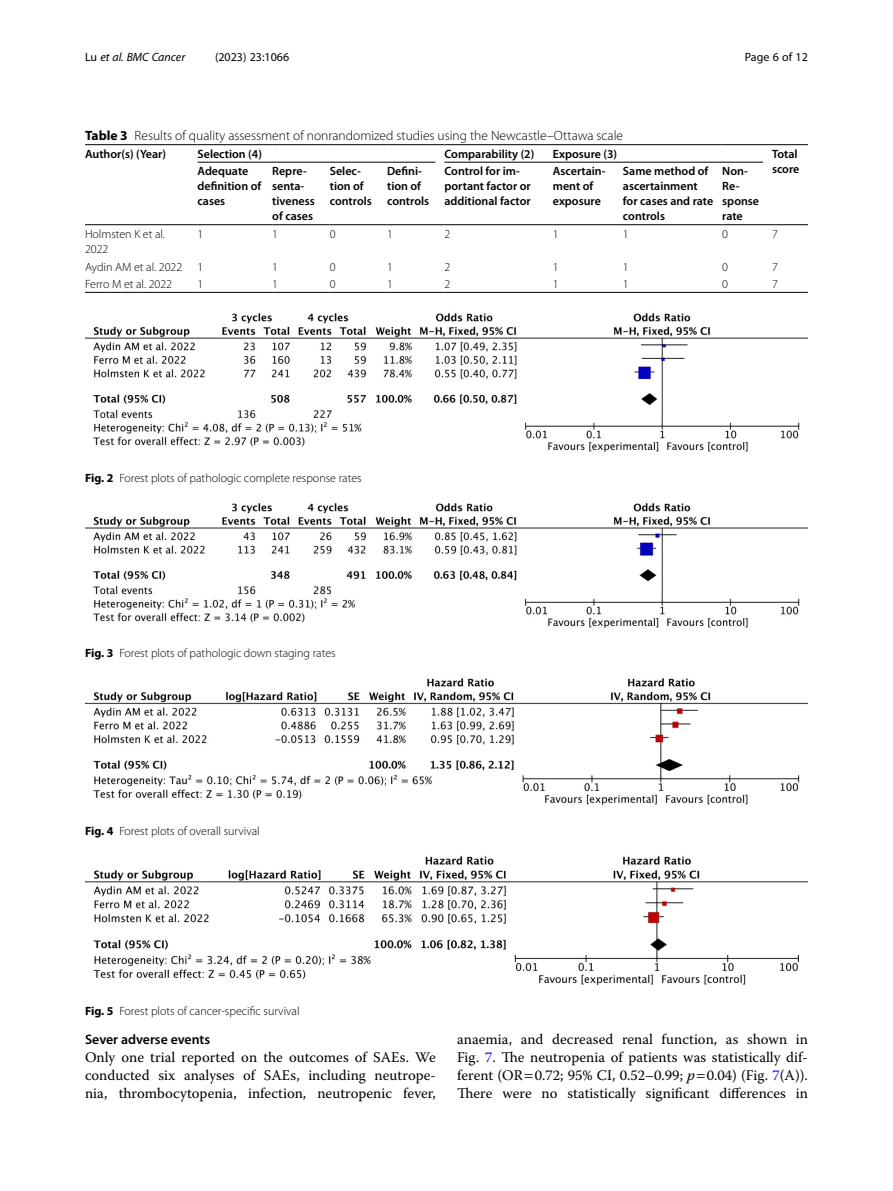
<style>
.page{position:relative;width:893px;height:1191px;background:#fff}
.page>*{position:absolute;margin:0;border:0;box-sizing:border-box;transform-origin:0 0}
.Body_Text{font:14.7px/18px "Warnock Pro";color:#000;text-align:justify}
.Head_2{font:600 13.8px "Myriad Pro";color:#000}
.Table_Caption{font:300 13.5px "Myriad Pro";color:#000}
.Table_Head{font:600 12px/15px "Myriad Pro";color:#000}
.Figure_Caption{font:300 12px "Myriad Pro";color:#000}
.Table_Body{font:300 12px/15px "Myriad Pro";color:#000}
.Table_Head_Bridge_Ru{font:600 12px "Myriad Pro";color:#000}
.t1{font:12px "Myriad Pro";color:#000}
.t2{font:italic 12px "Myriad Pro";color:#000}
.s1{font-style:normal}
.s2{font-weight:700}
.s3{color:#00f}
.s4{font-style:italic}
</style>
<div class="page">
<hr style="left:85px;top:224px;width:113px;height:1px;background:#000">
<hr style="left:772px;top:224px;width:36px;height:1px;background:#000">
<hr style="left:444px;top:144px;width:109px;height:1px;background:#000">
<hr style="left:772px;top:144px;width:36px;height:1px;background:#000">
<hr style="left:198px;top:224px;width:74px;height:1px;background:#000">
<hr style="left:272px;top:224px;width:58px;height:1px;background:#000">
<hr style="left:330px;top:224px;width:57px;height:1px;background:#000">
<hr style="left:387px;top:224px;width:57px;height:1px;background:#000">
<hr style="left:444px;top:162px;width:109px;height:1px;background:#000">
<hr style="left:444px;top:224px;width:109px;height:1px;background:#000">
<hr style="left:553px;top:224px;width:70px;height:1px;background:#000">
<hr style="left:623px;top:224px;width:99px;height:1px;background:#000">
<hr style="left:722px;top:224px;width:50px;height:1px;background:#000">
<hr style="left:85px;top:292px;width:113px;height:1px;background:#000">
<hr style="left:198px;top:292px;width:74px;height:1px;background:#000">
<hr style="left:272px;top:292px;width:58px;height:1px;background:#000">
<hr style="left:330px;top:292px;width:57px;height:1px;background:#000">
<hr style="left:387px;top:292px;width:57px;height:1px;background:#000">
<hr style="left:444px;top:292px;width:109px;height:1px;background:#000">
<hr style="left:553px;top:292px;width:70px;height:1px;background:#000">
<hr style="left:623px;top:292px;width:99px;height:1px;background:#000">
<hr style="left:722px;top:292px;width:50px;height:1px;background:#000">
<hr style="left:772px;top:292px;width:36px;height:1px;background:#000">
<hr style="left:85px;top:144px;width:113px;height:1px;background:#000">
<hr style="left:553px;top:144px;width:70px;height:1px;background:#000">
<hr style="left:623px;top:144px;width:99px;height:1px;background:#000">
<hr style="left:722px;top:144px;width:50px;height:1px;background:#000">
<hr style="left:198px;top:144px;width:74px;height:1px;background:#000">
<hr style="left:272px;top:144px;width:58px;height:1px;background:#000">
<hr style="left:330px;top:144px;width:57px;height:1px;background:#000">
<hr style="left:387px;top:144px;width:57px;height:1px;background:#000">
<hr style="left:198px;top:162px;width:237px;height:1px;background:#000">
<hr style="left:553px;top:162px;width:210px;height:1px;background:#000">
<img style="left:85px;top:856px;width:723px;height:130px">
<img style="left:85px;top:678px;width:723px;height:127px">
<img style="left:85px;top:503px;width:723px;height:125px">
<img style="left:85px;top:313px;width:723px;height:139px">
<p class="t2" style="left:85px;top:50px;width:102px"><span class="s1">Lu</span> et al. BMC Cancer</p>
<p class="t1" style="left:215px;top:50px;width:76px">(2023) 23:1066</p>
<p class="t1" style="left:745px;top:50px;width:65px">Page 6 of 12</p>
<p class="Table_Caption" style="left:85px;top:128px;width:540px"><span class="s2">Table 3</span> Results of quality assessment of nonrandomized studies using the Newcastle–Ottawa scale</p>
<p class="Table_Head" style="left:85px;top:146px;width:83px">Author(s) (Year)</p>
<p class="Table_Head_Bridge_Ru" style="left:198px;top:146px;width:66px">Selection (4)</p>
<p class="Table_Head" style="left:444px;top:146px;width:91px">Comparability (2)</p>
<p class="Table_Head_Bridge_Ru" style="left:553px;top:146px;width:66px">Exposure (3)</p>
<p class="Table_Head" style="left:772px;top:146px;width:27px">Total</p>
<p class="Table_Head" style="left:198px;top:164px;width:52px">Adequate</p>
<p class="Table_Head" style="left:772px;top:161px;width:29px">score</p>
<p class="Table_Head" style="left:198px;top:179px;width:65px">definition of cases</p>
<p class="Table_Head" style="left:272px;top:164px;width:44px">Repre&shy;senta&shy;tiveness of cases</p>
<p class="Table_Head" style="left:330px;top:164px;width:44px">Selec&shy;tion of controls</p>
<p class="Table_Head" style="left:387px;top:164px;width:44px">Defini&shy;tion of controls</p>
<p class="Table_Head" style="left:444px;top:164px;width:88px">Control for im&shy;portant factor or additional factor</p>
<p class="Table_Head" style="left:553px;top:164px;width:54px">Ascertain&shy;ment of exposure</p>
<p class="Table_Head" style="left:623px;top:164px;width:92px">Same method of ascertainment for cases and rate controls</p>
<p class="Table_Head" style="left:722px;top:164px;width:38px">Non-<br>Re&shy;sponse rate</p>
<p class="Table_Body" style="left:85px;top:227px;width:82px">Holmsten K et al.<br>2022</p>
<p class="Table_Body" style="left:198px;top:227px;width:7px">1</p>
<p class="Table_Body" style="left:272px;top:227px;width:7px">1</p>
<p class="Table_Body" style="left:330px;top:227px;width:7px">0</p>
<p class="Table_Body" style="left:387px;top:227px;width:7px">1</p>
<p class="Table_Body" style="left:444px;top:227px;width:7px">2</p>
<p class="Table_Body" style="left:553px;top:227px;width:7px">1</p>
<p class="Table_Body" style="left:623px;top:227px;width:7px">1</p>
<p class="Table_Body" style="left:722px;top:227px;width:7px">0</p>
<p class="Table_Body" style="left:772px;top:227px;width:7px">7</p>
<p class="Table_Body" style="left:85px;top:259px;width:99px">Aydin AM et al. 2022</p>
<p class="Table_Body" style="left:198px;top:259px;width:7px">1</p>
<p class="Table_Body" style="left:272px;top:259px;width:7px">1</p>
<p class="Table_Body" style="left:330px;top:259px;width:7px">0</p>
<p class="Table_Body" style="left:387px;top:259px;width:7px">1</p>
<p class="Table_Body" style="left:444px;top:259px;width:7px">2</p>
<p class="Table_Body" style="left:553px;top:259px;width:7px">1</p>
<p class="Table_Body" style="left:623px;top:259px;width:7px">1</p>
<p class="Table_Body" style="left:722px;top:259px;width:7px">0</p>
<p class="Table_Body" style="left:772px;top:259px;width:7px">7</p>
<p class="Table_Body" style="left:85px;top:277px;width:89px">Ferro M et al. 2022</p>
<p class="Table_Body" style="left:198px;top:277px;width:7px">1</p>
<p class="Table_Body" style="left:272px;top:277px;width:7px">1</p>
<p class="Table_Body" style="left:330px;top:277px;width:7px">0</p>
<p class="Table_Body" style="left:387px;top:277px;width:7px">1</p>
<p class="Table_Body" style="left:444px;top:277px;width:7px">2</p>
<p class="Table_Body" style="left:553px;top:277px;width:7px">1</p>
<p class="Table_Body" style="left:623px;top:277px;width:7px">1</p>
<p class="Table_Body" style="left:722px;top:277px;width:7px">0</p>
<p class="Table_Body" style="left:772px;top:277px;width:7px">7</p>
<p class="Figure_Caption" style="left:85px;top:471px;width:278px"><span class="s2">Fig. 2</span> Forest plots of pathologic complete response rates</p>
<p class="Figure_Caption" style="left:85px;top:647px;width:252px"><span class="s2">Fig. 3</span> Forest plots of pathologic down staging rates</p>
<p class="Figure_Caption" style="left:85px;top:824px;width:176px"><span class="s2">Fig. 4</span> Forest plots of overall survival</p>
<p class="Figure_Caption" style="left:85px;top:1004px;width:216px"><span class="s2">Fig. 5</span> Forest plots of cancer-specific survival</p>
<p class="Head_2" style="left:85px;top:1031px;width:127px">Sever adverse events</p>
<p class="Body_Text" style="left:85px;top:1048px;width:352px">Only one trial reported on the outcomes of SAEs. We conducted six analyses of SAEs, including neutrope&shy;nia, thrombocytopenia, infection, neutropenic fever,</p>
<p class="Body_Text" style="left:457px;top:1030px;width:352px">anaemia, and decreased renal function, as shown in Fig. <span class="s3">7</span>. The neutropenia of patients was statistically dif&shy;ferent (OR 0.72; 95% CI, 0.52–0.99; <span class="s4">p</span> 0.04) (Fig. <span class="s3">7</span>(A)).<br>There were no statistically significant differences in</p>
</div>
